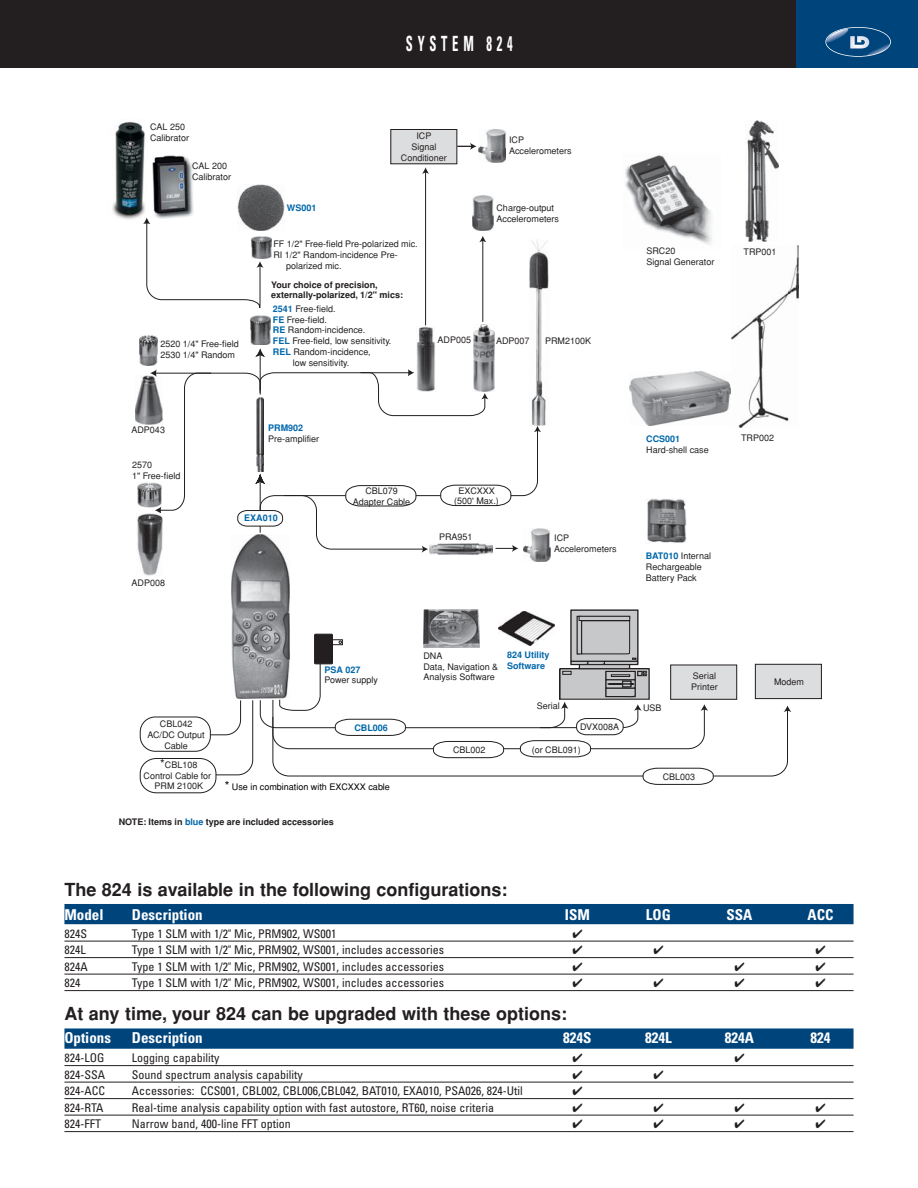
<style>
.page{position:relative;width:918px;height:1188px;background:#fff}
.page>*{position:absolute;margin:0;border:0;box-sizing:border-box;transform-origin:0 0}
.t1{font:700 condensed 21px "Univers";letter-spacing:.375em;color:#fff;scale:.6 1}
.t2{font:700 18px "Helvetica";color:#231f20}
.t3{font:700 condensed 15px "Univers";color:#fff}
.t4{font:condensed 12px "Univers";color:#231f20}
.t5{font:9px/10.8px "Helvetica";color:#231f20}
.t6{font:700 9px/10.8px "Helvetica";color:#231f20}
.t7{font:700 9px/10.8px "Helvetica";color:#0067ab}
.t8{font:9px "Helvetica";color:#000}
.s1{font-weight:700;color:#0067ab}
.s2{font-size:12px}
.s3{color:#0067ab}
</style>
<div class="page">
<div style="left:0;top:0;width:918px;height:68px;background:#231f20"></div>
<div style="left:797px;top:0;width:121px;height:68px;background:#00447c"></div>
<svg style="left:826px;top:27px;width:64px;height:29px"></svg>
<div style="left:825px;top:27px;width:66px;height:30px;border:2px solid #fff;border-radius:50%"></div>
<img style="left:112px;top:121px;width:41px;height:99px">
<img style="left:153px;top:155px;width:40px;height:63px">
<img style="left:625px;top:154px;width:87px;height:90px">
<img style="left:238px;top:184px;width:46px;height:46px">
<img style="left:529px;top:240px;width:20px;height:185px">
<img style="left:731px;top:245px;width:67px;height:182px">
<img style="left:135px;top:376px;width:15px;height:48px">
<img style="left:137px;top:482px;width:13px;height:26px">
<img style="left:250px;top:315px;width:20px;height:30px">
<img style="left:140px;top:336px;width:18px;height:30px">
<img style="left:473px;top:325px;width:21px;height:24px">
<div style="left:391px;top:129px;width:66px;height:35px;background:#dcddde"></div>
<div style="left:390px;top:129px;width:67px;height:35px;border:1px solid #231f20"></div>
<svg style="left:143px;top:218px;width:121px;height:90px"></svg>
<div style="left:755px;top:664px;width:66px;height:35px;background:#dcddde"></div>
<div style="left:755px;top:664px;width:67px;height:35px;border:1px solid #231f20"></div>
<img style="left:251px;top:237px;width:20px;height:21px">
<hr style="left:425px;top:172px;width:1px;height:153px;background:#231f20">
<svg style="left:422px;top:167px;width:7px;height:7px"></svg>
<hr style="left:482px;top:240px;width:1px;height:82px;background:#231f20">
<svg style="left:479px;top:236px;width:7px;height:6px"></svg>
<svg style="left:457px;top:143px;width:20px;height:7px"></svg>
<img style="left:630px;top:371px;width:101px;height:55px">
<img style="left:416px;top:327px;width:19px;height:22px">
<img style="left:137px;top:514px;width:24px;height:62px">
<img style="left:647px;top:499px;width:39px;height:44px">
<svg style="left:150px;top:349px;width:391px;height:204px"></svg>
<img style="left:479px;top:130px;width:27px;height:33px">
<img style="left:472px;top:195px;width:22px;height:36px">
<img style="left:746px;top:120px;width:33px;height:122px">
<img style="left:524px;top:529px;width:27px;height:33px">
<img style="left:429px;top:543px;width:64px;height:11px">
<svg style="left:139px;top:609px;width:652px;height:185px"></svg>
<img style="left:232px;top:535px;width:57px;height:164px">
<div style="left:64px;top:904px;width:790px;height:20px;background:#00447c"></div>
<hr style="left:64px;top:941px;width:790px;height:1px;background:#231f20">
<hr style="left:64px;top:957px;width:790px;height:1px;background:#231f20">
<hr style="left:64px;top:974px;width:790px;height:1px;background:#231f20">
<hr style="left:64px;top:990px;width:790px;height:1px;background:#231f20">
<div style="left:64px;top:1028px;width:790px;height:21px;background:#00447c"></div>
<hr style="left:64px;top:1065px;width:790px;height:1px;background:#231f20">
<hr style="left:64px;top:1082px;width:790px;height:1px;background:#231f20">
<hr style="left:64px;top:1098px;width:790px;height:1px;background:#231f20">
<hr style="left:64px;top:1115px;width:790px;height:1px;background:#231f20">
<hr style="left:64px;top:1131px;width:790px;height:1px;background:#231f20">
<p class="t5" style="left:150px;top:122px;width:40px">CAL 250<br>Calibrator</p>
<p class="t5" style="left:192px;top:161px;width:40px">CAL 200<br>Calibrator</p>
<p class="t5" style="left:160px;top:340px;width:80px">2520 1/4" Free-field<br>2530 1/4" Random</p>
<p class="t5" style="left:131px;top:425px;width:35px">ADP043</p>
<p class="t5" style="left:132px;top:460px;width:50px">2570<br>1" Free-field</p>
<h1 class="t1" style="left:406px;top:36px;width:179px">SYSTEM 824</h1>
<p class="t7" style="left:287px;top:204px;width:31px">WS001</p>
<p class="t5" style="left:401px;top:132px;width:48px;text-align:center">ICP<br>Signal<br>Conditioner</p>
<p class="t5" style="left:273px;top:240px;width:146px">FF 1/2" Free-field Pre-polarized mic.</p>
<p class="t5" style="left:273px;top:250px;width:126px">RI 1/2" Random-incidence Pre-</p>
<p class="t5" style="left:286px;top:261px;width:57px">polarized mic.</p>
<p class="t6" style="left:271px;top:280px;width:133px">Your choice of precision, externally-polarized, 1/2" mics:</p>
<p class="t5" style="left:509px;top:135px;width:64px">ICP<br>Accelerometers</p>
<p class="t5" style="left:496px;top:203px;width:64px">Charge-output<br>Accelerometers</p>
<p class="t5" style="left:273px;top:304px;width:64px"><span class="s1">2541</span> Free-field.</p>
<p class="t5" style="left:273px;top:315px;width:56px"><span class="s1">FE</span> Free-field.</p>
<p class="t5" style="left:273px;top:326px;width:94px"><span class="s1">RE</span> Random-incidence.</p>
<p class="t5" style="left:273px;top:337px;width:120px"><span class="s1">FEL</span> Free-field, low sensitivity.</p>
<p class="t5" style="left:273px;top:347px;width:99px"><span class="s1">REL</span> Random-incidence,</p>
<p class="t5" style="left:293px;top:358px;width:58px">low sensitivity.</p>
<p class="t7" style="left:268px;top:424px;width:37px">PRM902</p>
<p class="t5" style="left:268px;top:434px;width:53px">Pre-amplifier</p>
<p class="t5" style="left:353px;top:486px;width:59px;text-align:center">CBL079<br>Adapter Cable</p>
<p class="t5" style="left:438px;top:336px;width:35px">ADP005</p>
<p class="t5" style="left:496px;top:336px;width:35px">ADP007</p>
<p class="t5" style="left:545px;top:336px;width:48px">PRM2100K</p>
<p class="t5" style="left:454px;top:486px;width:46px;text-align:center">EXCXXX (500' Max.)</p>
<p class="t5" style="left:132px;top:578px;width:35px">ADP008</p>
<p class="t7" style="left:244px;top:514px;width:35px">EXA010</p>
<p class="t7" style="left:325px;top:665px;width:38px">PSA 027</p>
<p class="t5" style="left:325px;top:676px;width:55px">Power supply</p>
<p class="t5" style="left:439px;top:532px;width:35px">PRA951</p>
<p class="t5" style="left:554px;top:533px;width:64px">ICP<br>Accelerometers</p>
<p class="t5" style="left:423px;top:651px;width:76px">DNA<br>Data, Navigation &amp;<br>Analysis Software</p>
<p class="t7" style="left:507px;top:651px;width:44px">824 Utility<br>Software</p>
<p class="t5" style="left:646px;top:246px;width:69px">SRC20<br>Signal Generator</p>
<p class="t5" style="left:744px;top:247px;width:35px">TRP001</p>
<p class="t7" style="left:646px;top:434px;width:36px">CCS001</p>
<p class="t5" style="left:646px;top:445px;width:64px">Hard-shell case</p>
<p class="t5" style="left:741px;top:434px;width:35px">TRP002</p>
<p class="t5" style="left:646px;top:551px;width:67px"><span class="s1">BAT010</span> Internal<br>Rechargeable<br>Battery Pack</p>
<p class="t5" style="left:691px;top:672px;width:28px">Serial<br>Printer</p>
<p class="t5" style="left:774px;top:677px;width:32px">Modem</p>
<p class="t5" style="left:147px;top:720px;width:59px;text-align:center">CBL042<br>AC/DC Output<br>Cable</p>
<p class="t5" style="left:144px;top:760px;width:69px;text-align:center"><span class="s2">*</span>CBL108<br>Control Cable for<br>PRM 2100K</p>
<p class="t7" style="left:354px;top:723px;width:35px">CBL006</p>
<p class="t8" style="left:225px;top:784px;width:167px"><span class="s2">*</span> Use in combination with EXCXXX cable</p>
<p class="t6" style="left:119px;top:818px;width:217px">NOTE: Items in <span class="s3">blue</span> type are included accessories</p>
<p class="t5" style="left:453px;top:746px;width:34px">CBL002</p>
<p class="t5" style="left:537px;top:702px;width:25px">Serial</p>
<p class="t5" style="left:643px;top:703px;width:20px">USB</p>
<p class="t5" style="left:580px;top:723px;width:40px">DVX008A</p>
<p class="t5" style="left:532px;top:745px;width:51px">(or CBL091)</p>
<p class="t5" style="left:663px;top:772px;width:34px">CBL003</p>
<h2 class="t2" style="left:64px;top:883px;width:445px">The 824 is available in the following configurations:</h2>
<h3 class="t3" style="left:64px;top:909px;width:41px">Model</h3>
<h3 class="t3" style="left:132px;top:909px;width:72px">Description</h3>
<h3 class="t3" style="left:565px;top:909px;width:26px">ISM</h3>
<h3 class="t3" style="left:646px;top:909px;width:26px">LOG</h3>
<h3 class="t3" style="left:727px;top:909px;width:27px">SSA</h3>
<h3 class="t3" style="left:808px;top:909px;width:27px">ACC</h3>
<h3 class="t4" style="left:64px;top:929px;width:24px">824S</h3>
<h3 class="t4" style="left:132px;top:929px;width:206px">Type 1 SLM with 1/2" Mic, PRM902, WS001</h3>
<h3 class="t4" style="left:64px;top:946px;width:23px">824L</h3>
<h3 class="t4" style="left:132px;top:946px;width:314px">Type 1 SLM with 1/2" Mic, PRM902, WS001, includes accessories</h3>
<h3 class="t4" style="left:64px;top:962px;width:25px">824A</h3>
<h3 class="t4" style="left:132px;top:962px;width:314px">Type 1 SLM with 1/2" Mic, PRM902, WS001, includes accessories</h3>
<h3 class="t4" style="left:64px;top:979px;width:17px">824</h3>
<h3 class="t4" style="left:132px;top:979px;width:314px">Type 1 SLM with 1/2" Mic, PRM902, WS001, includes accessories</h3>
<h2 class="t2" style="left:64px;top:1007px;width:504px">At any time, your 824 can be upgraded with these options:</h2>
<h3 class="t3" style="left:64px;top:1033px;width:48px">Options</h3>
<h3 class="t3" style="left:132px;top:1033px;width:72px">Description</h3>
<h3 class="t3" style="left:563px;top:1033px;width:30px">824S</h3>
<h3 class="t3" style="left:645px;top:1033px;width:28px">824L</h3>
<h3 class="t3" style="left:725px;top:1033px;width:31px">824A</h3>
<h3 class="t3" style="left:810px;top:1033px;width:21px">824</h3>
<h3 class="t4" style="left:64px;top:1054px;width:41px">824-LOG</h3>
<h3 class="t4" style="left:132px;top:1054px;width:89px">Logging capability</h3>
<h3 class="t4" style="left:64px;top:1070px;width:42px">824-SSA</h3>
<h3 class="t4" style="left:132px;top:1070px;width:172px">Sound spectrum analysis capability</h3>
<h3 class="t4" style="left:64px;top:1087px;width:42px">824-ACC</h3>
<h3 class="t4" style="left:132px;top:1087px;width:392px">Accessories: CCS001, CBL002, CBL006,CBL042, BAT010, EXA010, PSA026, 824-Util</h3>
<h3 class="t4" style="left:64px;top:1103px;width:41px">824-RTA</h3>
<h3 class="t4" style="left:132px;top:1103px;width:364px">Real-time analysis capability option with fast autostore, RT60, noise criteria</h3>
<h3 class="t4" style="left:64px;top:1120px;width:38px">824-FFT</h3>
<h3 class="t4" style="left:132px;top:1120px;width:160px">Narrow band, 400-line FFT option</h3>
</div>
